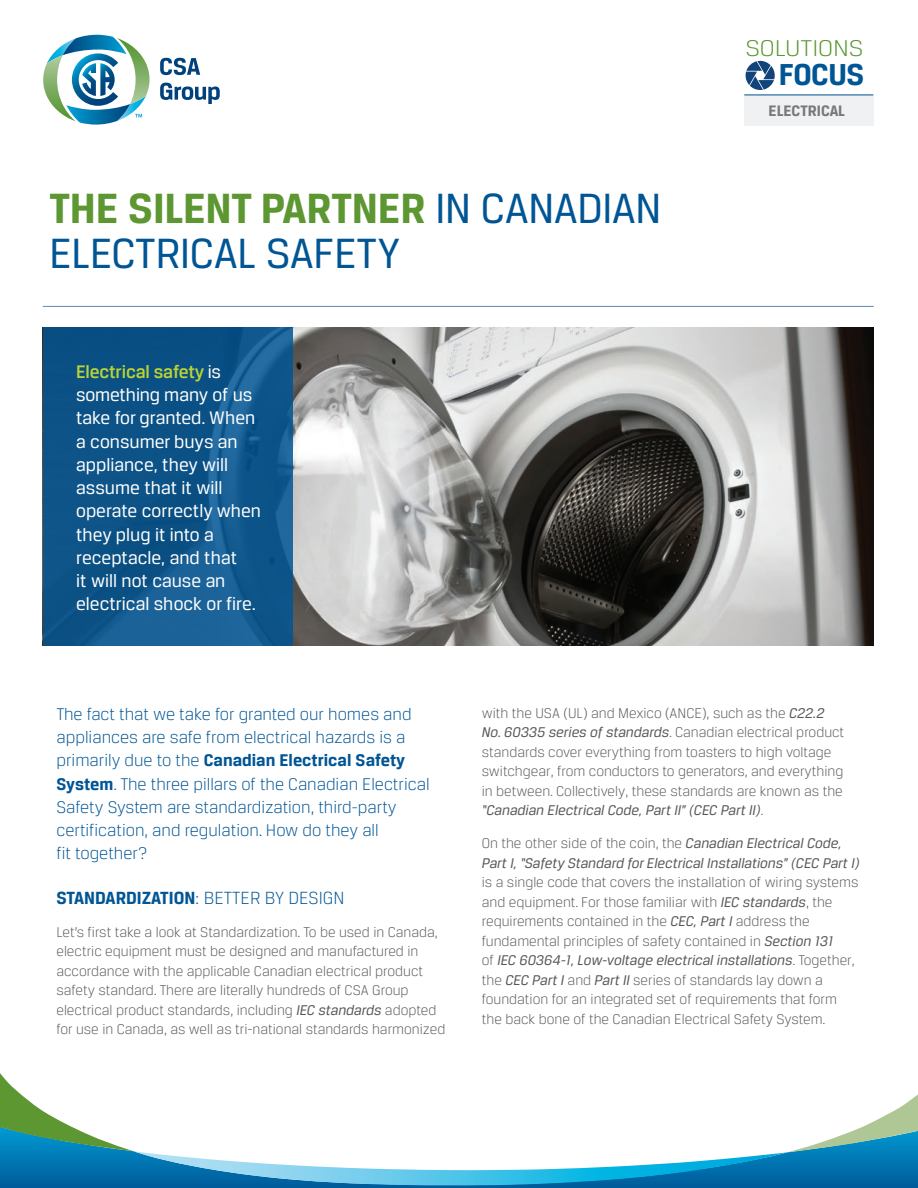
<style>
.page{position:relative;width:918px;height:1188px;background:#fff}
.page>*{position:absolute;margin:0;border:0;box-sizing:border-box;transform-origin:0 0}
.t1{font:45px/45px "Breuer Text";letter-spacing:-.005em;color:#005595}
.t2{font:700 32.25px "Breuer Text";letter-spacing:-.015em;color:#005595}
.t3{font:300 24.3px "Breuer Text";letter-spacing:-.005em;color:#5c9731;scale:1.11 1}
.t4{font:19.35px/23.2px "Breuer Text";color:#fff}
.t5{font:700 18.75px "Breuer Text";color:#005595}
.t6{font:300 18px/23.2px "Breuer Text";color:#005595}
.t7{font:700 16.2px "Breuer Text";color:#76787b}
.t8{font:300 15px/19.5px "Breuer Text";color:#57585a}
.t9{font:italic 15px/19.5px "Breuer Text";color:#57585a}
.s1{font-weight:700;color:#5c9731}
.s2{font-weight:500;color:#bad432}
.s3{font-weight:700}
.s4{font-weight:300}
.s5{font-weight:400;font-style:italic}
.s6{font-weight:300;font-style:normal}
</style>
<div class="page">
<svg style="left:160px;top:58px;width:40px;height:17px"></svg>
<svg style="left:160px;top:83px;width:60px;height:21px"></svg>
<svg style="left:43px;top:35px;width:107px;height:90px"></svg>
<div style="left:744px;top:94px;width:129px;height:32px;background:#f0f1f2"></div>
<hr style="left:744px;top:95px;width:129px;height:1px;background:#005595">
<svg style="left:746px;top:61px;width:29px;height:29px"></svg>
<hr style="left:43px;top:306px;width:831px;height:1px;background:#7393c1">
<img style="left:293px;top:327px;width:581px;height:318px">
<svg style="left:43px;top:327px;width:250px;height:318px;background:#0f558a"></svg>
<hr style="left:0;top:1185px;width:918px;height:3px;background:#005c9b">
<svg style="left:0;top:1073px;width:918px;height:112px"></svg>
<h3 class="t3" style="left:745px;top:35px;width:108px">SOLUTIONS</h3>
<h2 class="t2" style="left:779px;top:56px;width:87px">FOCUS</h2>
<h1 class="t1" style="left:50px;top:185px;width:613px"><span class="s1">THE SILENT PARTNER</span> IN CANADIAN<br>ELECTRICAL SAFETY</h1>
<p class="t4" style="left:76px;top:360px;width:186px"><span class="s2">Electrical safety</span> is something many of us take for granted. When a consumer buys an appliance, they will assume that it will operate correctly when they plug it into a receptacle, and that<br>it will not cause an electrical shock or fire.</p>
<p class="t7" style="left:769px;top:101px;width:78px">ELECTRICAL</p>
<p class="t6" style="left:56px;top:702px;width:375px">The fact that we take for granted our homes and appliances are safe from electrical hazards is a primarily due to the <span class="s3">Canadian Electrical Safety System</span>. The three pillars of the Canadian Electrical Safety System are standardization, third-party certification, and regulation. How do they all<br>fit together?</p>
<p class="t5" style="left:56px;top:887px;width:290px">STANDARDIZATION<span class="s4">: BETTER BY DESIGN</span></p>
<p class="t8" style="left:56px;top:922px;width:390px">Let’s first take a look at Standardization. To be used in Canada, electric equipment must be designed and manufactured in accordance with the applicable Canadian electrical product safety standard. There are literally hundreds of CSA Group electrical product standards, including <span class="s5">IEC standards</span> adopted for use in Canada, as well as tri-national standards harmonized</p>
<p class="t8" style="left:482px;top:703px;width:364px">with the USA (UL) and Mexico (ANCE), such as the <span class="s5">C22.2<br>No. 60335 series of standards</span>. Canadian electrical product standards cover everything from toasters to high voltage switchgear, from conductors to generators, and everything in between. Collectively, these standards are known as the <span class="s5">“Canadian Electrical Code, Part II” (CEC Part II)</span>.</p>
<p class="t9" style="left:482px;top:833px;width:379px"><span class="s6">On the other side of the coin, the</span> Canadian Electrical Code,<br>Part I, “Safety Standard for Electrical Installations” (CEC Part I)</p>
<p class="t8" style="left:482px;top:872px;width:378px">is a single code that covers the installation of wiring systems and equipment. For those familiar with <span class="s5">IEC standards</span>, the requirements contained in the <span class="s5">CEC, Part I</span> address the fundamental principles of safety contained in <span class="s5">Section 131<br></span>of <span class="s5">IEC 60364-1, Low-voltage electrical installations</span>. Together, the <span class="s5">CEC Part I</span> and <span class="s5">Part II</span> series of standards lay down a foundation for an integrated set of requirements that form the back bone of the Canadian Electrical Safety System.</p>
</div>
